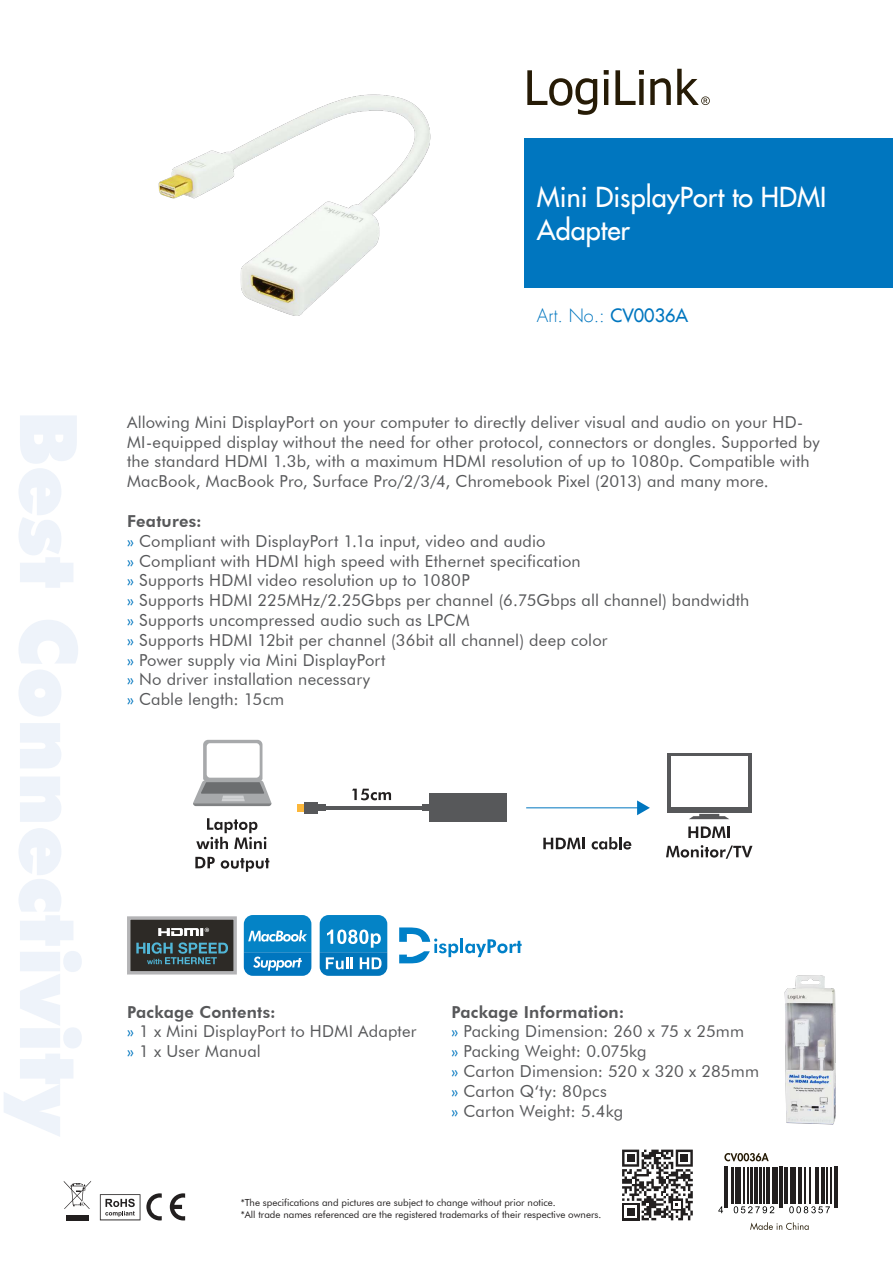
<style>
.page{position:relative;width:893px;height:1263px;background:#fff}
.page>*{position:absolute;margin:0;border:0;box-sizing:border-box;transform-origin:0 0}
.t1{font:27px/32.4px "Futura LT";color:#fff}
.t2{font:300 18px "Futura LT";color:#0076bf}
.t3{font:16.5px/19.8px "Futura BT";letter-spacing:.01em;color:#57585a}
.t4{font:9.75px/11.7px "Futura BT";color:#221f1f}
.s1{font-weight:400}
.s2{font-weight:800}
.s3{color:#0076bf}
</style>
<div class="page">
<svg style="left:527px;top:69px;width:183px;height:46px"></svg>
<svg style="left:100px;top:1194px;width:40px;height:26px"></svg>
<svg style="left:64px;top:1181px;width:27px;height:28px"></svg>
<div style="left:66px;top:1215px;width:23px;height:5px;background:#221f1f"></div>
<svg style="left:146px;top:1193px;width:16px;height:27px"></svg>
<svg style="left:170px;top:1193px;width:15px;height:27px"></svg>
<div style="left:524px;top:138px;width:369px;height:150px;background:#0076bf"></div>
<img style="left:158px;top:94px;width:273px;height:222px">
<img style="left:784px;top:975px;width:52px;height:150px">
<svg style="left:543px;top:838px;width:42px;height:11px"></svg>
<svg style="left:592px;top:837px;width:39px;height:12px"></svg>
<svg style="left:689px;top:814px;width:40px;height:5px"></svg>
<div style="left:667px;top:753px;width:84px;height:59px;background:#57585a"></div>
<div style="left:671px;top:756px;width:76px;height:51px;background:#fff"></div>
<svg style="left:688px;top:826px;width:42px;height:12px"></svg>
<svg style="left:666px;top:845px;width:86px;height:14px"></svg>
<svg style="left:193px;top:740px;width:78px;height:66px"></svg>
<svg style="left:196px;top:818px;width:70px;height:31px"></svg>
<svg style="left:195px;top:857px;width:20px;height:11px"></svg>
<svg style="left:221px;top:858px;width:48px;height:14px"></svg>
<svg style="left:352px;top:789px;width:39px;height:11px"></svg>
<hr style="left:526px;top:807px;width:113px;height:1px;background:#0076bf">
<svg style="left:637px;top:800px;width:13px;height:15px"></svg>
<div style="left:429px;top:793px;width:77px;height:28px;background:#57585a"></div>
<hr style="left:325px;top:806px;width:97px;height:3px;background:#57585a">
<div style="left:298px;top:804px;width:6px;height:8px;background:#fcb73a"></div>
<div style="left:305px;top:802px;width:13px;height:12px;background:#57585a"></div>
<svg style="left:304px;top:802px;width:1px;height:12px"></svg>
<div style="left:318px;top:804px;width:7px;height:7px;background:#57585a"></div>
<div style="left:422px;top:804px;width:7px;height:7px;background:#57585a"></div>
<svg style="left:244px;top:915px;width:67px;height:61px"></svg>
<svg style="left:320px;top:915px;width:67px;height:61px"></svg>
<svg style="left:399px;top:927px;width:59px;height:36px"></svg>
<hr style="left:460px;top:938px;width:3px;height:15px;background:#0080c8">
<svg style="left:465px;top:939px;width:57px;height:18px"></svg>
<div style="left:129px;top:918px;width:106px;height:55px;background:#2d2a26"></div>
<div style="left:127px;top:916px;width:110px;height:58px;border:3px solid #b4b4b6"></div>
<svg style="left:136px;top:942px;width:92px;height:22px"></svg>
<svg style="left:158px;top:928px;width:51px;height:8px"></svg>
<svg style="left:622px;top:1149px;width:71px;height:71px"></svg>
<svg style="left:724px;top:1153px;width:45px;height:8px"></svg>
<svg style="left:750px;top:1222px;width:59px;height:8px"></svg>
<svg style="left:734px;top:1206px;width:40px;height:7px"></svg>
<svg style="left:789px;top:1206px;width:41px;height:7px"></svg>
<svg style="left:718px;top:1206px;width:5px;height:7px"></svg>
<hr style="left:724px;top:1166px;width:1px;height:42px;background:#221f1f">
<hr style="left:727px;top:1166px;width:1px;height:42px;background:#221f1f">
<hr style="left:732px;top:1166px;width:2px;height:37px;background:#221f1f">
<hr style="left:735px;top:1166px;width:1px;height:37px;background:#221f1f">
<hr style="left:738px;top:1166px;width:3px;height:37px;background:#221f1f">
<hr style="left:743px;top:1166px;width:2px;height:37px;background:#221f1f">
<hr style="left:747px;top:1166px;width:1px;height:37px;background:#221f1f">
<hr style="left:751px;top:1166px;width:2px;height:37px;background:#221f1f">
<hr style="left:754px;top:1166px;width:4px;height:37px;background:#221f1f">
<hr style="left:759px;top:1166px;width:2px;height:37px;background:#221f1f">
<hr style="left:764px;top:1166px;width:1px;height:37px;background:#221f1f">
<hr style="left:766px;top:1166px;width:4px;height:37px;background:#221f1f">
<hr style="left:772px;top:1166px;width:2px;height:37px;background:#221f1f">
<hr style="left:776px;top:1166px;width:2px;height:37px;background:#221f1f">
<hr style="left:779px;top:1166px;width:1px;height:42px;background:#221f1f">
<hr style="left:782px;top:1166px;width:1px;height:42px;background:#221f1f">
<hr style="left:784px;top:1166px;width:4px;height:37px;background:#221f1f">
<hr style="left:790px;top:1166px;width:1px;height:37px;background:#221f1f">
<hr style="left:792px;top:1166px;width:4px;height:37px;background:#221f1f">
<hr style="left:798px;top:1166px;width:2px;height:37px;background:#221f1f">
<hr style="left:801px;top:1166px;width:1px;height:37px;background:#221f1f">
<hr style="left:804px;top:1166px;width:1px;height:37px;background:#221f1f">
<hr style="left:809px;top:1166px;width:1px;height:37px;background:#221f1f">
<hr style="left:815px;top:1166px;width:1px;height:37px;background:#221f1f">
<hr style="left:818px;top:1166px;width:1px;height:37px;background:#221f1f">
<hr style="left:821px;top:1166px;width:4px;height:37px;background:#221f1f">
<hr style="left:826px;top:1166px;width:1px;height:37px;background:#221f1f">
<hr style="left:831px;top:1166px;width:1px;height:37px;background:#221f1f">
<hr style="left:834px;top:1166px;width:1px;height:42px;background:#221f1f">
<hr style="left:837px;top:1166px;width:1px;height:42px;background:#221f1f">
<h1 class="t1" style="left:537px;top:183px;width:291px">Mini DisplayPort to HDMI<br>Adapter</h1>
<p class="t2" style="left:537px;top:306px;width:153px">Art. No.: <span class="s1">CV0036A</span></p>
<p class="t3" style="left:127px;top:413px;width:694px">Allowing Mini DisplayPort on your computer to directly deliver visual and audio on your HD-MI-equipped display without the need for other protocol, connectors or dongles. Supported by the standard HDMI 1.3b, with a maximum HDMI resolution of up to 1080p. Compatible with MacBook, MacBook Pro, Surface Pro/2/3/4, Chromebook Pixel (2013) and many more.</p>
<p class="t3" style="left:127px;top:513px;width:624px"><span class="s2">Features:<br></span><span class="s3">»</span> Compliant with DisplayPort 1.1a input, video and audio<br><span class="s3">»</span> Compliant with HDMI high speed with Ethernet specification<br><span class="s3">»</span> Supports HDMI video resolution up to 1080P<br><span class="s3">»</span> Supports HDMI 225MHz/2.25Gbps per channel (6.75Gbps all channel) bandwidth <span class="s3">»</span> Supports uncompressed audio such as LPCM<br><span class="s3">»</span> Supports HDMI 12bit per channel (36bit all channel) deep color<br><span class="s3">»</span> Power supply via Mini DisplayPort<br><span class="s3">»</span> No driver installation necessary<br><span class="s3">»</span> Cable length: 15cm</p>
<p class="t3" style="left:127px;top:1003px;width:291px"><span class="s2">Package Contents:<br></span><span class="s3">»</span> 1 x Mini DisplayPort to HDMI Adapter <span class="s3">»</span> 1 x User Manual</p>
<p class="t3" style="left:451px;top:1003px;width:309px"><span class="s2">Package Information:<br></span><span class="s3">»</span> Packing Dimension: 260 x 75 x 25mm<br><span class="s3">»</span> Packing Weight: 0.075kg<br><span class="s3">»</span> Carton Dimension: 520 x 320 x 285mm <span class="s3">»</span> Carton Q‘ty: 80pcs<br><span class="s3">»</span> Carton Weight: 5.4kg</p>
<p class="t4" style="left:241px;top:1197px;width:362px">*The specifications and pictures are subject to change without prior notice.<br>*All trade names referenced are the registered trademarks of their respective owners.</p>
</div>
